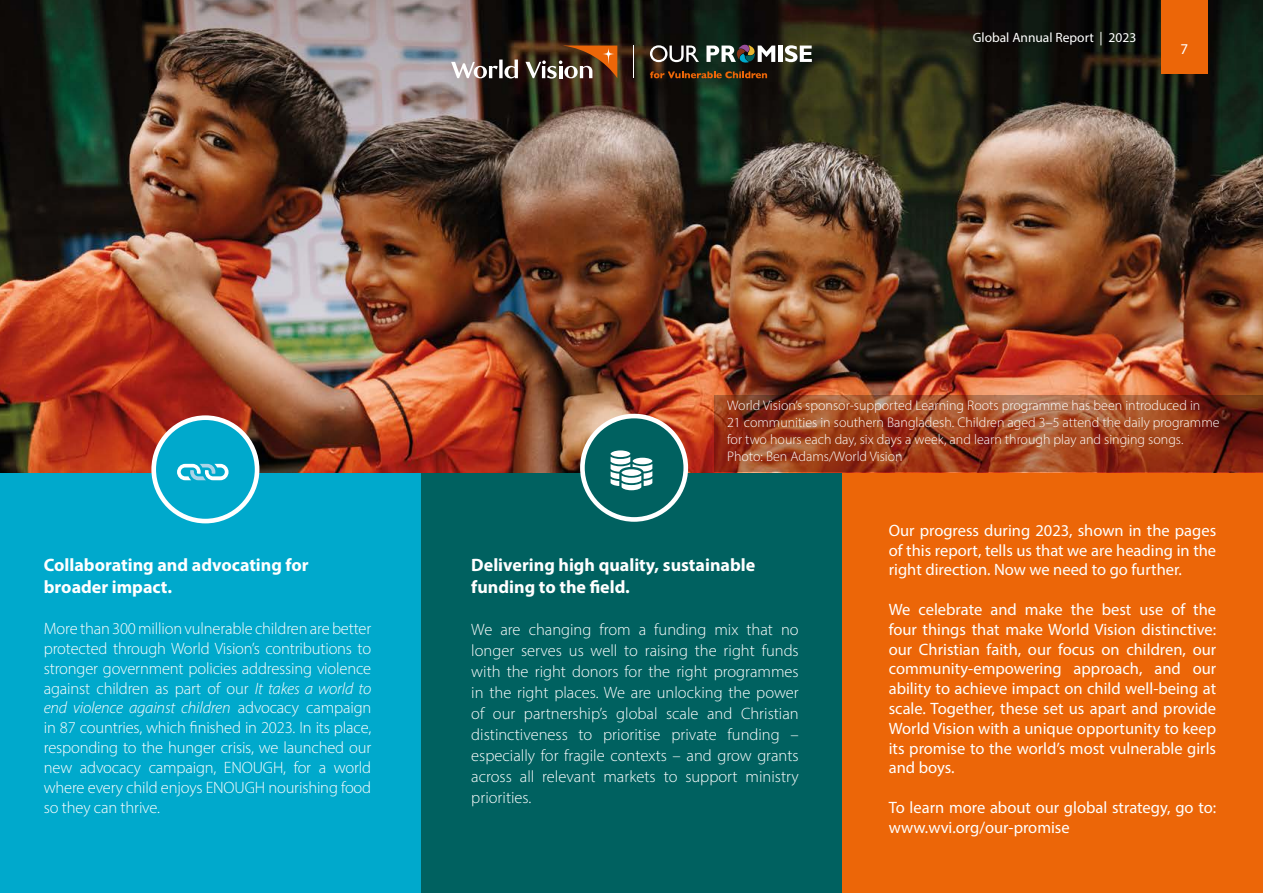
<style>
.page{position:relative;width:1263px;height:893px;background:#fff}
.page>*{position:absolute;margin:0;border:0;box-sizing:border-box;transform-origin:0 0}
.t1{font:700 18px/21.6px "Myriad Pro";color:#fff}
.t2{font:300 16.5px/20px "Myriad Pro";letter-spacing:-.005em;color:#fff;text-align:justify}
.t3{font:16.5px/19.8px "Myriad Pro";color:#fff;text-align:justify}
.t4{font:15px "Myriad Pro";color:#fff}
.t5{font:300 13.95px/16.8px "Myriad Pro";color:#fff}
.t6{font:13.5px "Myriad Pro";color:#fff}
.s1{font-style:italic}
</style>
<div class="page">
<div style="left:0;top:472px;width:421px;height:421px;background:#00a9cc"></div>
<div style="left:421px;top:472px;width:421px;height:421px;background:#006160"></div>
<div style="left:842px;top:472px;width:421px;height:421px;background:#ec6608"></div>
<img style="left:0;top:0;width:1263px;height:472px">
<svg style="left:580px;top:414px;width:108px;height:108px;fill:#fff"></svg>
<div style="left:585px;top:418px;width:98px;height:99px;background:#006160;border-radius:50%"></div>
<div style="left:611px;top:450px;width:19px;height:7px;background:#fff;border-radius:50%"></div>
<svg style="left:611px;top:457px;width:41px;height:33px"></svg>
<svg style="left:151px;top:415px;width:108px;height:108px"></svg>
<div style="left:156px;top:420px;width:99px;height:99px;background:#00a9cc;border-radius:50%"></div>
<svg style="left:177px;top:464px;width:52px;height:16px"></svg>
<div style="left:1161px;top:0;width:46px;height:73px;background:#ec6608"></div>
<img style="left:451px;top:46px;width:166px;height:33px">
<hr style="left:633px;top:46px;width:1px;height:32px;background:#fff">
<svg style="left:650px;top:45px;width:49px;height:17px"></svg>
<hr style="left:778px;top:46px;width:4px;height:16px;background:#fff">
<svg style="left:785px;top:45px;width:27px;height:17px"></svg>
<svg style="left:706px;top:44px;width:69px;height:19px"></svg>
<svg style="left:650px;top:71px;width:117px;height:7px"></svg>
<svg style="left:714px;top:395px;width:549px;height:77px;background:#973f20"></svg>
<p class="t6" style="left:973px;top:29px;width:165px">Global Annual Report | 2023</p>
<p class="t4" style="left:1180px;top:40px;width:9px">7</p>
<p class="t1" style="left:44px;top:554px;width:266px">Collaborating and advocating for broader impact.</p>
<p class="t2" style="left:44px;top:618px;width:329px">More than 300 million vulnerable children are better protected through World Vision’s contributions to stronger government policies addressing violence against children as part of our <span class="s1">It takes a world to end violence against children</span> advocacy campaign in 87 countries, which finished in 2023. In its place, responding to the hunger crisis, we launched our new advocacy campaign, ENOUGH, for a world where every child enjoys ENOUGH nourishing food so they can thrive.</p>
<p class="t5" style="left:727px;top:397px;width:494px">World Vision’s sponsor-supported Learning Roots programme has been introduced in<br>21 communities in southern Bangladesh. Children aged 3–5 attend the daily programme for two hours each day, six days a week, and learn through play and singing songs.<br>Photo: Ben Adams/World Vision</p>
<p class="t1" style="left:471px;top:554px;width:285px">Delivering high quality, sustainable funding to the field.</p>
<p class="t2" style="left:471px;top:619px;width:329px;line-height:21px">We are changing from a funding mix that no longer serves us well to raising the right funds with the right donors for the right programmes in the right places. We are unlocking the power of our partnership’s global scale and Christian distinctiveness to prioritise private funding – especially for fragile contexts – and grow grants across all relevant markets to support ministry priorities.</p>
<p class="t3" style="left:889px;top:520px;width:329px">Our progress during 2023, shown in the pages of this report, tells us that we are heading in the right direction. Now we need to go further.</p>
<p class="t3" style="left:889px;top:599px;width:329px">We celebrate and make the best use of the four things that make World Vision distinctive: our Christian faith, our focus on children, our community-empowering approach, and our ability to achieve impact on child well-being at scale. Together, these set us apart and provide World Vision with a unique opportunity to keep its promise to the world’s most vulnerable girls and boys.</p>
<p class="t3" style="left:889px;top:797px;width:329px">To learn more about our global strategy, go to: www.wvi.org/our-promise</p>
</div>
